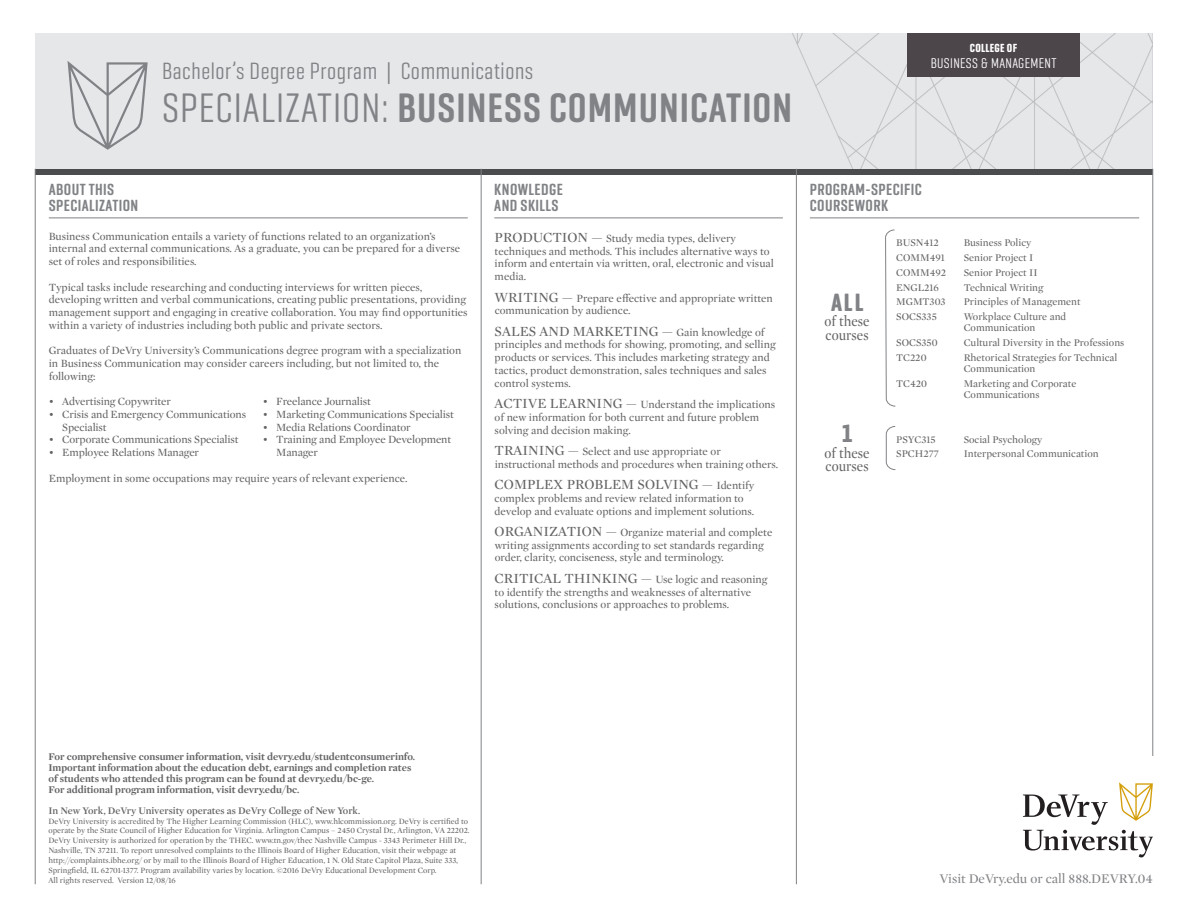
<style>
.page{position:relative;width:1188px;height:918px;background:#fff}
.page>*{position:absolute;margin:0;border:0;box-sizing:border-box;transform-origin:0 0}
.t1{font:600 42px "Geogrotesque Comp";letter-spacing:.025em;color:#808285}
.t2{font:700 25.5px "Geogrotesque Comp";color:#808285}
.t3{font:24px "Geogrotesque Comp";letter-spacing:.025em;color:#808285}
.t4{font:600 16.5px/16.5px "Geogrotesque Comp";letter-spacing:.025em;color:#808285}
.t5{font:15px/13.5px "Mercury Display";letter-spacing:.005em;color:#636366;scale:.9 1}
.t6{font:14.4px "Geogrotesque Comp";letter-spacing:.025em;color:#fff}
.t7{font:14.25px "Mercury Display";color:#636366}
.t8{font:13.5px "Mercury Display";color:#808285}
.t9{font:700 12px "Geogrotesque Comp";letter-spacing:.025em;color:#fff}
.t10{font:11.25px/12.8px "Mercury Display";color:#636366}
.t11{font:10.5px/11.2px "Mercury Display";color:#636366}
.t12{font:700 10.5px/11.2px "Mercury Display";color:#636366}
.t13{font:600 10.35px "Mercury Display";color:#636366}
.t14{font:8.25px/9.9px "Mercury Display";color:#636366}
.s1{font-weight:400}
.s2{font-size:14.25px}
.s3{font-size:11.25px}
</style>
<div class="page">
<div style="left:35px;top:34px;width:1118px;height:135px;background:#e6e7e9"></div>
<svg style="left:36px;top:169px;width:1117px;height:7px;background:#646566"></svg>
<hr style="left:1153px;top:169px;width:1px;height:587px;background:#808285">
<hr style="left:35px;top:169px;width:1px;height:715px;background:#808285">
<hr style="left:481px;top:169px;width:1px;height:715px;background:#808285">
<hr style="left:796px;top:169px;width:1px;height:715px;background:#808285">
<hr style="left:810px;top:218px;width:329px;height:1px;background:#808285">
<hr style="left:49px;top:218px;width:419px;height:1px;background:#808285">
<hr style="left:494px;top:218px;width:289px;height:1px;background:#808285">
<svg style="left:1023px;top:782px;width:130px;height:75px"></svg>
<svg style="left:68px;top:61px;width:80px;height:89px;background:#d3d4d6"></svg>
<div style="left:907px;top:34px;width:173px;height:43px;background:#4c464a"></div>
<svg style="left:886px;top:426px;width:10px;height:44px"></svg>
<svg style="left:885px;top:229px;width:11px;height:178px"></svg>
<h3 class="t3" style="left:162px;top:56px;width:373px">Bachelor’s Degree Program | Communications</h3>
<h1 class="t1" style="left:162px;top:81px;width:632px"><span class="s1">SPECIALIZATION:</span> BUSINESS COMMUNICATION</h1>
<p class="t9" style="left:970px;top:40px;width:49px">COLLEGE OF</p>
<p class="t6" style="left:931px;top:54px;width:127px">BUSINESS &amp; MANAGEMENT</p>
<h3 class="t4" style="left:49px;top:180px;width:91px">ABOUT THIS<br>SPECIALIZATION</h3>
<h3 class="t4" style="left:494px;top:180px;width:70px">KNOWLEDGE<br>AND SKILLS</h3>
<p class="t10" style="left:49px;top:229px;width:413px">Business Communication entails a variety of functions related to an organization’s internal and external communications. As a graduate, you can be prepared for a diverse set of roles and responsibilities.</p>
<p class="t10" style="left:49px;top:280px;width:420px">Typical tasks include researching and conducting interviews for written pieces, developing written and verbal communications, creating public presentations, providing management support and engaging in creative collaboration. You may find opportunities within a variety of industries including both public and private sectors.</p>
<p class="t10" style="left:49px;top:344px;width:414px">Graduates of DeVry University’s Communications degree program with a specialization in Business Communication may consider careers including, but not limited to, the following:</p>
<p class="t10" style="left:49px;top:395px;width:124px">• Advertising Copywriter</p>
<p class="t10" style="left:62px;top:407px;width:185px;text-indent:-14px">• Crisis and Emergency Communications<br>Specialist</p>
<p class="t10" style="left:49px;top:433px;width:191px">• Corporate Communications Specialist</p>
<p class="t10" style="left:49px;top:446px;width:152px">• Employee Relations Manager</p>
<p class="t10" style="left:263px;top:395px;width:110px">• Freelance Journalist</p>
<p class="t10" style="left:263px;top:407px;width:193px">• Marketing Communications Specialist</p>
<p class="t10" style="left:263px;top:420px;width:149px">• Media Relations Coordinator</p>
<p class="t10" style="left:276px;top:433px;width:176px;text-indent:-14px">• Training and Employee Development<br>Manager</p>
<p class="t10" style="left:49px;top:471px;width:360px">Employment in some occupations may require years of relevant experience.</p>
<p class="t10" style="left:495px;top:231px;width:281px"><span class="s2">PRODUCTION —</span> Study media types, delivery techniques and methods. This includes alternative ways to inform and entertain via written, oral, electronic and visual media.</p>
<p class="t10" style="left:495px;top:291px;width:280px"><span class="s2">WRITING —</span> Prepare effective and appropriate written communication by audience.</p>
<p class="t7" style="left:495px;top:321px;width:271px">SALES AND MARKETING — <span class="s3">Gain knowledge of</span></p>
<p class="t10" style="left:495px;top:338px;width:282px">principles and methods for showing, promoting, and selling products or services. This includes marketing strategy and tactics, product demonstration, sales techniques and sales control systems.</p>
<p class="t10" style="left:495px;top:398px;width:282px"><span class="s2">ACTIVE LEARNING —</span> Understand the implications of new information for both current and future problem solving and decision making.</p>
<p class="t10" style="left:495px;top:444px;width:285px"><span class="s2">TRAINING —</span> Select and use appropriate or instructional methods and procedures when training others.</p>
<p class="t7" style="left:495px;top:475px;width:261px">COMPLEX PROBLEM SOLVING — <span class="s3">Identify</span></p>
<p class="t10" style="left:495px;top:491px;width:261px">complex problems and review related information to develop and evaluate options and implement solutions.</p>
<p class="t10" style="left:495px;top:525px;width:279px"><span class="s2">ORGANIZATION —</span> Organize material and complete writing assignments according to set standards regarding order, clarity, conciseness, style and terminology.</p>
<p class="t10" style="left:495px;top:572px;width:274px"><span class="s2">CRITICAL THINKING —</span> Use logic and reasoning to identify the strengths and weaknesses of alternative solutions, conclusions or approaches to problems.</p>
<h3 class="t4" style="left:810px;top:180px;width:113px">PROGRAM-SPECIFIC<br>COURSEWORK</h3>
<h2 class="t2" style="left:831px;top:286px;width:34px">ALL</h2>
<h3 class="t5" style="left:825px;top:314px;width:52px">of these courses</h3>
<h2 class="t2" style="left:842px;top:418px;width:12px">1</h2>
<h3 class="t5" style="left:825px;top:446px;width:52px">of these courses</h3>
<p class="t11" style="left:896px;top:237px;width:44px">BUSN412</p>
<p class="t11" style="left:964px;top:237px;width:69px">Business Policy</p>
<p class="t11" style="left:896px;top:252px;width:50px">COMM491</p>
<p class="t11" style="left:964px;top:252px;width:71px">Senior Project I</p>
<p class="t11" style="left:896px;top:266px;width:51px">COMM492</p>
<p class="t11" style="left:964px;top:266px;width:75px">Senior Project II</p>
<p class="t11" style="left:896px;top:281px;width:44px">ENGL216</p>
<p class="t11" style="left:964px;top:281px;width:81px">Technical Writing</p>
<p class="t11" style="left:896px;top:296px;width:51px">MGMT303</p>
<p class="t11" style="left:964px;top:296px;width:118px">Principles of Management</p>
<p class="t11" style="left:896px;top:311px;width:42px">SOCS335</p>
<p class="t11" style="left:964px;top:311px;width:104px">Workplace Culture and<br>Communication</p>
<p class="t11" style="left:896px;top:337px;width:43px">SOCS350</p>
<p class="t11" style="left:964px;top:337px;width:162px">Cultural Diversity in the Professions</p>
<p class="t11" style="left:896px;top:352px;width:32px">TC220</p>
<p class="t11" style="left:964px;top:352px;width:155px">Rhetorical Strategies for Technical<br>Communication</p>
<p class="t11" style="left:896px;top:378px;width:32px">TC420</p>
<p class="t11" style="left:964px;top:378px;width:114px">Marketing and Corporate<br>Communications</p>
<p class="t11" style="left:896px;top:433px;width:41px">PSYC315</p>
<p class="t11" style="left:964px;top:433px;width:80px">Social Psychology</p>
<p class="t11" style="left:896px;top:448px;width:44px">SPCH277</p>
<p class="t11" style="left:964px;top:448px;width:136px">Interpersonal Communication</p>
<p class="t12" style="left:48px;top:750px;width:368px">For comprehensive consumer information, visit devry.edu/studentconsumerinfo.<br>Important information about the education debt, earnings and completion rates of students who attended this program can be found at devry.edu/bc-ge.<br>For additional program information, visit devry.edu/bc.</p>
<p class="t13" style="left:48px;top:803px;width:313px">In New York, DeVry University operates as DeVry College of New York.</p>
<p class="t14" style="left:48px;top:816px;width:423px">DeVry University is accredited by The Higher Learning Commission (HLC), www.hlcommission.org. DeVry is certified to operate by the State Council of Higher Education for Virginia. Arlington Campus – 2450 Crystal Dr., Arlington, VA 22202.<br>DeVry University is authorized for operation by the THEC. www.tn.gov/thec Nashville Campus - 3343 Perimeter Hill Dr., Nashville, TN 37211. To report unresolved complaints to the Illinois Board of Higher Education, visit their webpage at http://complaints.ibhe.org/ or by mail to the Illinois Board of Higher Education, 1 N. Old State Capitol Plaza, Suite 333, Springfield, IL 62701-1377. Program availability varies by location. ©2016 DeVry Educational Development Corp.<br>All rights reserved. Version 12/08/16</p>
<p class="t8" style="left:940px;top:869px;width:215px">Visit DeVry.edu or call 888.DEVRY.04</p>
</div>
